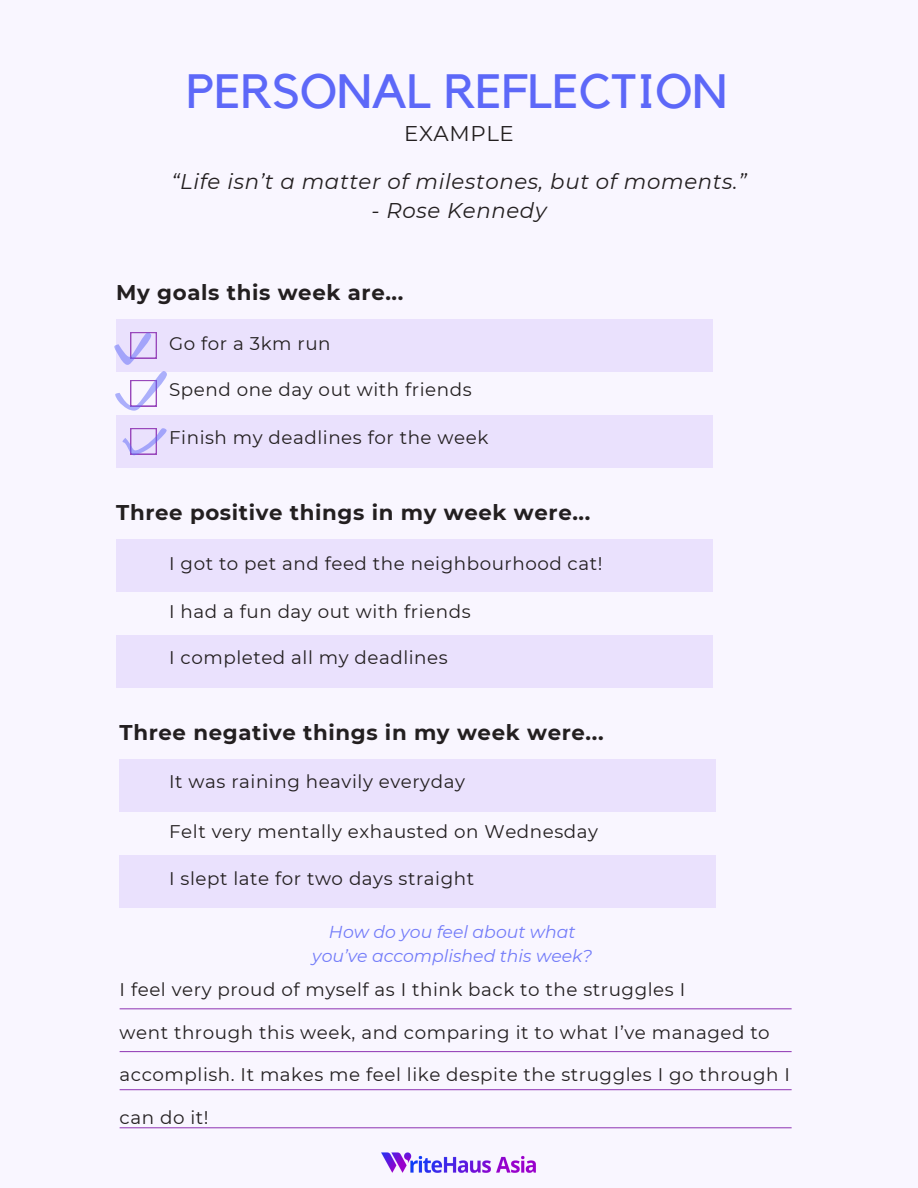
<style>
.page{position:relative;width:918px;height:1188px;background:#f9f6ff}
.page>*{position:absolute;margin:0;border:0;box-sizing:border-box;transform-origin:0 0}
.t1{font:48px "Kollektif";color:#5d68f8}
.t2{font:700 21.3px "Montserrat";letter-spacing:.03em;color:#231f20}
.t3{font:italic 21.3px "Montserrat";letter-spacing:.03em;color:#231f20}
.t4{font:21.3px "Montserrat";letter-spacing:.03em;color:#231f20}
.t5{font:18.3px "Montserrat";letter-spacing:.03em;color:#231f20}
.t6{font:italic 17.25px/23.7px "Montserrat";color:#5d68f8;text-align:center}
</style>
<div class="page">
<img style="left:381px;top:1152px;width:155px;height:21px">
<div style="left:116px;top:319px;width:597px;height:53px;background:#eae1fd"></div>
<div style="left:116px;top:415px;width:597px;height:53px;background:#eae1fd"></div>
<hr style="left:120px;top:1089px;width:672px;height:1px;background:#9948bb">
<hr style="left:120px;top:1127px;width:672px;height:1px;background:#9948bb">
<hr style="left:120px;top:1008px;width:672px;height:1px;background:#9948bb">
<hr style="left:120px;top:1051px;width:672px;height:1px;background:#9948bb">
<svg style="left:152px;top:332px;width:5px;height:27px"></svg>
<div style="left:116px;top:539px;width:597px;height:53px;background:#eae1fd"></div>
<div style="left:116px;top:635px;width:597px;height:53px;background:#eae1fd"></div>
<div style="left:120px;top:759px;width:596px;height:53px;background:#eae1fd"></div>
<div style="left:120px;top:855px;width:596px;height:53px;background:#eae1fd"></div>
<svg style="left:114px;top:332px;width:38px;height:33px"></svg>
<svg style="left:122px;top:428px;width:45px;height:28px"></svg>
<svg style="left:115px;top:371px;width:52px;height:40px"></svg>
<p class="t1" style="left:187px;top:69px;width:542px">PERSONAL REFLECTION</p>
<p class="t4" style="left:404px;top:120px;width:111px">EXAMPLE</p>
<p class="t3" style="left:171px;top:168px;width:577px">“Life isn’t a matter of milestones, but of moments.”</p>
<p class="t3" style="left:371px;top:198px;width:177px">- Rose Kennedy</p>
<p class="t2" style="left:116px;top:279px;width:289px">My goals this week are...</p>
<p class="t5" style="left:169px;top:332px;width:163px">Go for a 3km run</p>
<p class="t5" style="left:169px;top:378px;width:304px">Spend one day out with friends</p>
<p class="t5" style="left:169px;top:427px;width:321px">Finish my deadlines for the week</p>
<p class="t2" style="left:116px;top:499px;width:476px">Three positive things in my week were...</p>
<p class="t5" style="left:169px;top:552px;width:435px">I got to pet and feed the neighbourhood cat!</p>
<p class="t5" style="left:169px;top:600px;width:303px">I had a fun day out with friends</p>
<p class="t5" style="left:169px;top:647px;width:280px">I completed all my deadlines</p>
<p class="t2" style="left:120px;top:719px;width:486px">Three negative things in my week were...</p>
<p class="t5" style="left:169px;top:771px;width:297px">It was raining heavily everyday</p>
<p class="t5" style="left:169px;top:820px;width:430px">Felt very mentally exhausted on Wednesday</p>
<p class="t5" style="left:169px;top:867px;width:306px">I slept late for two days straight</p>
<p class="t6" style="left:312px;top:920px;width:281px">How do you feel about what you’ve accomplished this week?</p>
<p class="t5" style="left:120px;top:978px;width:567px">I feel very proud of myself as I think back to the struggles I</p>
<p class="t5" style="left:120px;top:1021px;width:652px">went through this week, and comparing it to what I’ve managed to</p>
<p class="t5" style="left:120px;top:1064px;width:672px">accomplish. It makes me feel like despite the struggles I go through I</p>
<p class="t5" style="left:120px;top:1106px;width:90px">can do it!</p>
</div>
